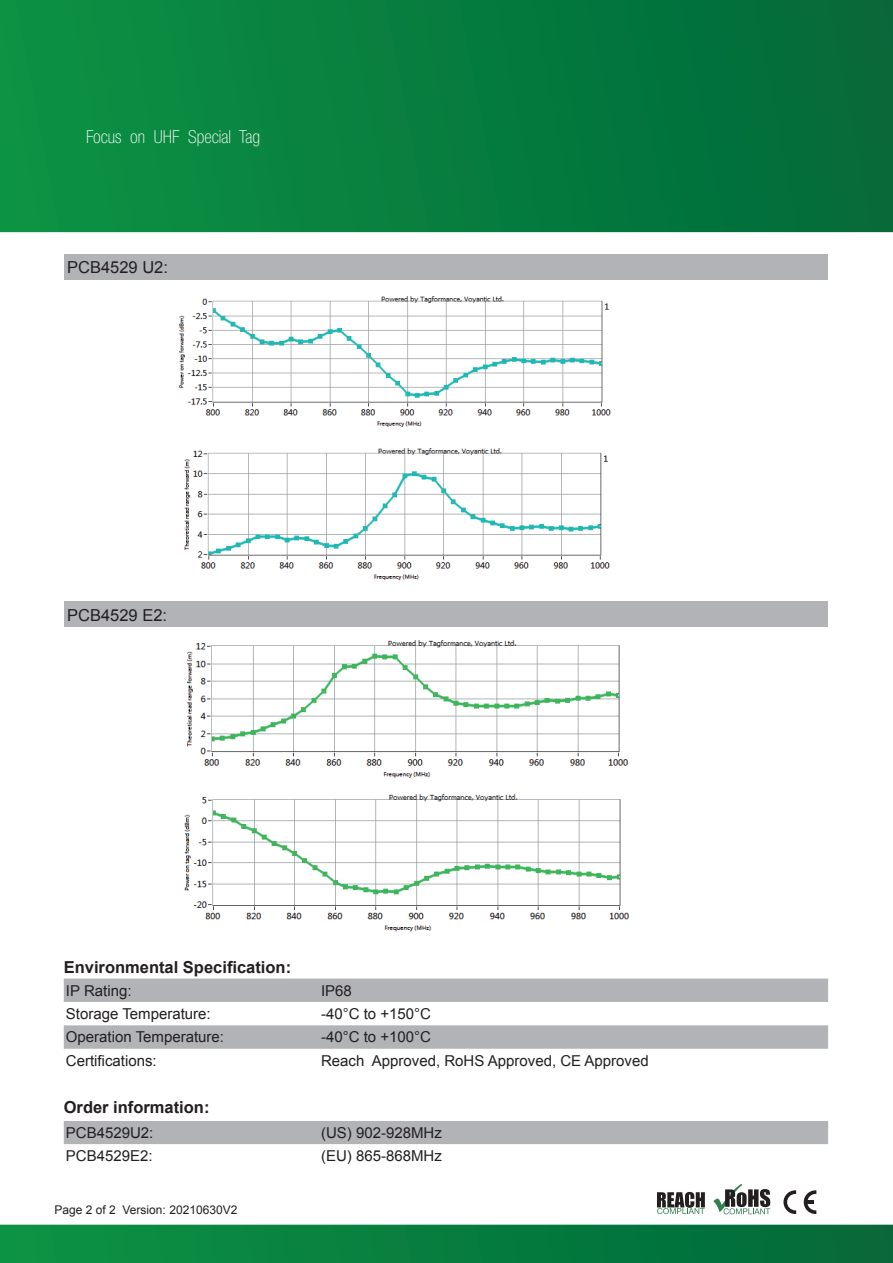
<style>
.page{position:relative;width:893px;height:1263px;background:#fff}
.page>*{position:absolute;margin:0;border:0;box-sizing:border-box;transform-origin:0 0}
.t1{font:100 condensed 18px "Helvetica Neue LT Pro";color:#fff}
.t2{font:700 16.5px "Arial";color:#231f20}
.t3{font:16.5px "Arial";color:#231f20}
.t4{font:15px "Arial";color:#231f20}
.t5{font:12px "Arial";color:#231f20}
</style>
<div class="page">
<svg style="left:0;top:0;width:893px;height:232px;background:#067d3e"></svg>
<svg style="left:0;top:1225px;width:893px;height:38px;background:#067d3e"></svg>
<svg style="left:783px;top:1190px;width:13px;height:24px"></svg>
<svg style="left:804px;top:1190px;width:12px;height:24px"></svg>
<svg style="left:713px;top:1184px;width:57px;height:30px"></svg>
<svg style="left:657px;top:1192px;width:48px;height:22px"></svg>
<svg style="left:64px;top:978px;width:764px;height:71px"></svg>
<div style="left:64px;top:1121px;width:764px;height:23px;background:#b2b3b7"></div>
<div style="left:65px;top:254px;width:763px;height:26px;background:#b2b3b7"></div>
<img style="left:179px;top:296px;width:432px;height:131px">
<img style="left:184px;top:448px;width:426px;height:133px">
<div style="left:65px;top:601px;width:763px;height:26px;background:#b2b3b7"></div>
<img style="left:187px;top:640px;width:441px;height:138px">
<img style="left:184px;top:794px;width:445px;height:138px">
<p class="t1" style="left:86px;top:127px;width:175px">Focus on UHF Special Tag</p>
<p class="t3" style="left:67px;top:257px;width:102px">PCB4529 U2:</p>
<p class="t3" style="left:67px;top:604px;width:101px">PCB4529 E2:</p>
<p class="t2" style="left:64px;top:956px;width:229px">Environmental Specification:</p>
<p class="t4" style="left:66px;top:980px;width:67px">IP Rating:</p>
<p class="t4" style="left:321px;top:980px;width:32px">IP68</p>
<p class="t4" style="left:66px;top:1004px;width:146px">Storage Temperature:</p>
<p class="t4" style="left:321px;top:1004px;width:111px">-40°С to +150°С</p>
<p class="t4" style="left:66px;top:1027px;width:160px">Operation Temperature:</p>
<p class="t4" style="left:321px;top:1027px;width:111px">-40°С to +100°С</p>
<p class="t4" style="left:66px;top:1051px;width:92px">Certifications:</p>
<p class="t4" style="left:321px;top:1051px;width:329px">Reach Approved, RoHS Approved, CE Approved</p>
<p class="t2" style="left:64px;top:1097px;width:147px">Order information:</p>
<p class="t4" style="left:66px;top:1123px;width:89px">PCB4529U2:</p>
<p class="t4" style="left:321px;top:1123px;width:122px">(US) 902-928MHz</p>
<p class="t4" style="left:66px;top:1146px;width:88px">PCB4529E2:</p>
<p class="t4" style="left:321px;top:1146px;width:122px">(EU) 865-868MHz</p>
<p class="t5" style="left:55px;top:1202px;width:184px">Page 2 of 2 Version: 20210630V2</p>
</div>
